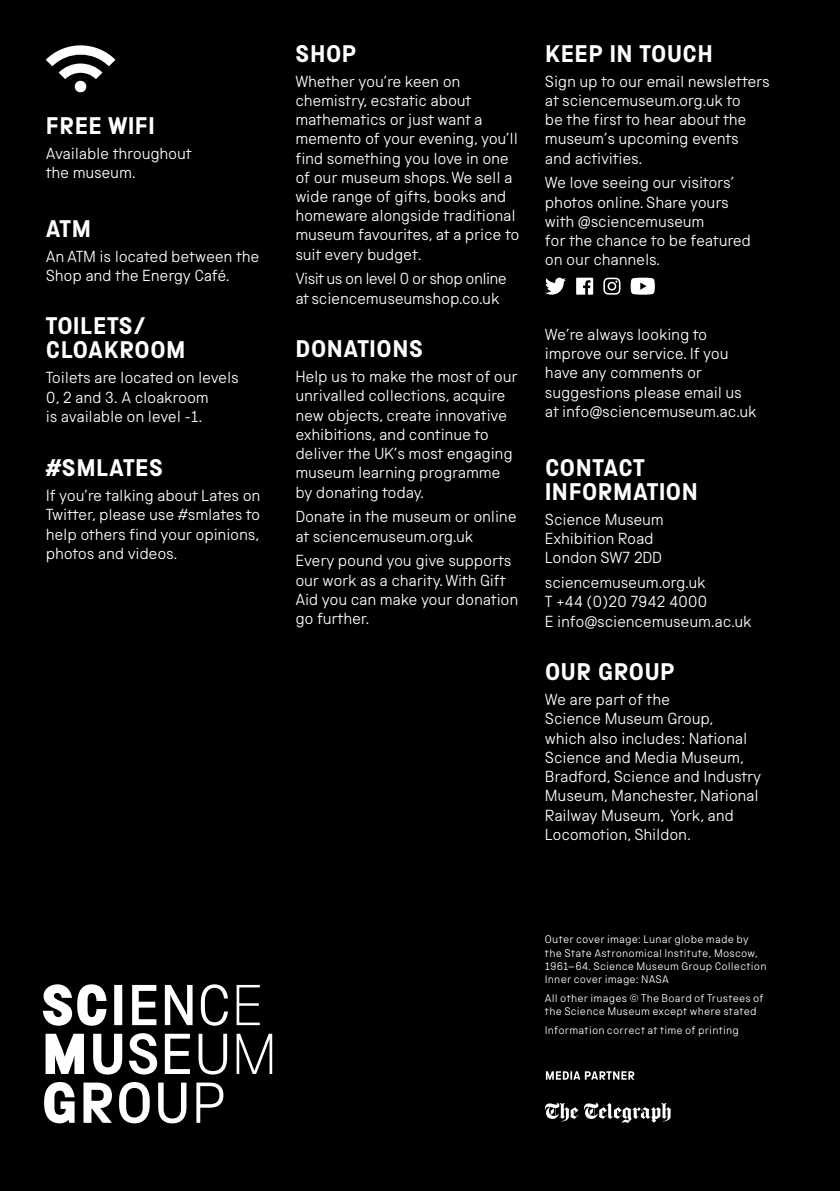
<style>
.page{position:relative;width:840px;height:1191px;background:#fff}
.page>*{position:absolute;margin:0;border:0;box-sizing:border-box;transform-origin:0 0}
.t1{font:700 24px/24px "SMG";letter-spacing:.025em;color:#fff}
.t2{font:300 16px/19.2px "SMG";letter-spacing:-.015em;color:#fff}
.t3{font:300 16px/19.2px "SMG";letter-spacing:-.04em;color:#fff}
.t4{font:300 11px/13.2px "SMG";letter-spacing:.02em;color:#fff}
</style>
<div class="page">
<div style="left:0;top:0;width:839px;height:1191px;background:#000"></div>
<svg style="left:43px;top:984px;width:229px;height:139px"></svg>
<svg style="left:630px;top:278px;width:24px;height:17px"></svg>
<svg style="left:576px;top:278px;width:17px;height:17px"></svg>
<svg style="left:603px;top:278px;width:17px;height:17px"></svg>
<svg style="left:545px;top:278px;width:20px;height:17px"></svg>
<svg style="left:46px;top:45px;width:69px;height:48px"></svg>
<svg style="left:545px;top:1102px;width:125px;height:21px"></svg>
<svg style="left:545px;top:1071px;width:89px;height:8px"></svg>
<h1 class="t1" style="left:46px;top:114px;width:110px">FREE WIFI</h1>
<p class="t2" style="left:46px;top:144px;width:148px">Available throughout the museum.</p>
<h1 class="t1" style="left:46px;top:216px;width:47px">ATM</h1>
<p class="t2" style="left:46px;top:246px;width:215px">An ATM is located between the<br>Shop and the Energy Café.</p>
<h1 class="t1" style="left:46px;top:314px;width:141px">TOILETS/<br>CLOAKROOM</h1>
<p class="t2" style="left:46px;top:368px;width:194px">Toilets are located on levels<br>0, 2 and 3. A cloakroom<br>is available on level -1.</p>
<h1 class="t1" style="left:46px;top:456px;width:119px">#SMLATES</h1>
<p class="t2" style="left:46px;top:486px;width:216px;text-align:justify">If you’re talking about Lates on Twitter, please use #smlates to help others find your opinions, photos and videos.</p>
<h1 class="t1" style="left:295px;top:42px;width:62px">SHOP</h1>
<p class="t2" style="left:295px;top:72px;width:225px">Whether you’re keen on chemistry, ecstatic about mathematics or just want a memento of your evening, you’ll find something you love in one of our museum shops. We sell a wide range of gifts, books and homeware alongside traditional museum favourites, at a price to suit every budget.</p>
<p class="t3" style="left:295px;top:269px;width:213px">Visit us on level 0 or shop online at sciencemuseumshop.co.uk</p>
<h1 class="t1" style="left:295px;top:337px;width:129px">DONATIONS</h1>
<p class="t2" style="left:295px;top:367px;width:224px">Help us to make the most of our unrivalled collections, acquire new objects, create innovative exhibitions, and continue to deliver the UK’s most engaging museum learning programme by donating today.</p>
<p class="t2" style="left:295px;top:507px;width:223px">Donate in the museum or online at sciencemuseum.org.uk</p>
<p class="t2" style="left:295px;top:551px;width:224px">Every pound you give supports our work as a charity. With Gift<br>Aid you can make your donation go further.</p>
<h1 class="t1" style="left:544px;top:42px;width:169px">KEEP IN TOUCH</h1>
<p class="t2" style="left:544px;top:72px;width:226px">Sign up to our email newsletters at sciencemuseum.org.uk to<br>be the first to hear about the museum’s upcoming events<br>and activities.</p>
<p class="t2" style="left:544px;top:173px;width:207px">We love seeing our visitors’ photos online. Share yours with @sciencemuseum<br>for the chance to be featured on our channels.</p>
<p class="t2" style="left:544px;top:325px;width:213px">We’re always looking to improve our service. If you have any comments or suggestions please email us at info@sciencemuseum.ac.uk</p>
<h1 class="t1" style="left:544px;top:456px;width:154px">CONTACT<br>INFORMATION</h1>
<p class="t2" style="left:544px;top:510px;width:120px">Science Museum<br>Exhibition Road<br>London SW7 2DD</p>
<p class="t2" style="left:544px;top:573px;width:208px">sciencemuseum.org.uk<br>T +44 (0)20 7942 4000<br>E info@sciencemuseum.ac.uk</p>
<h1 class="t1" style="left:544px;top:660px;width:131px">OUR GROUP</h1>
<p class="t2" style="left:544px;top:690px;width:218px">We are part of the<br>Science Museum Group,<br>which also includes: National<br>Science and Media Museum,<br>Bradford, Science and Industry<br>Museum, Manchester, National<br>Railway Museum, York, and<br>Locomotion, Shildon.</p>
<p class="t4" style="left:544px;top:933px;width:223px">Outer cover image: Lunar globe made by the State Astronomical Institute, Moscow, 1961–64. Science Museum Group Collection Inner cover image: NASA</p>
<p class="t4" style="left:544px;top:991px;width:220px">All other images © The Board of Trustees of the Science Museum except where stated</p>
<p class="t4" style="left:544px;top:1023px;width:195px">Information correct at time of printing</p>
</div>
